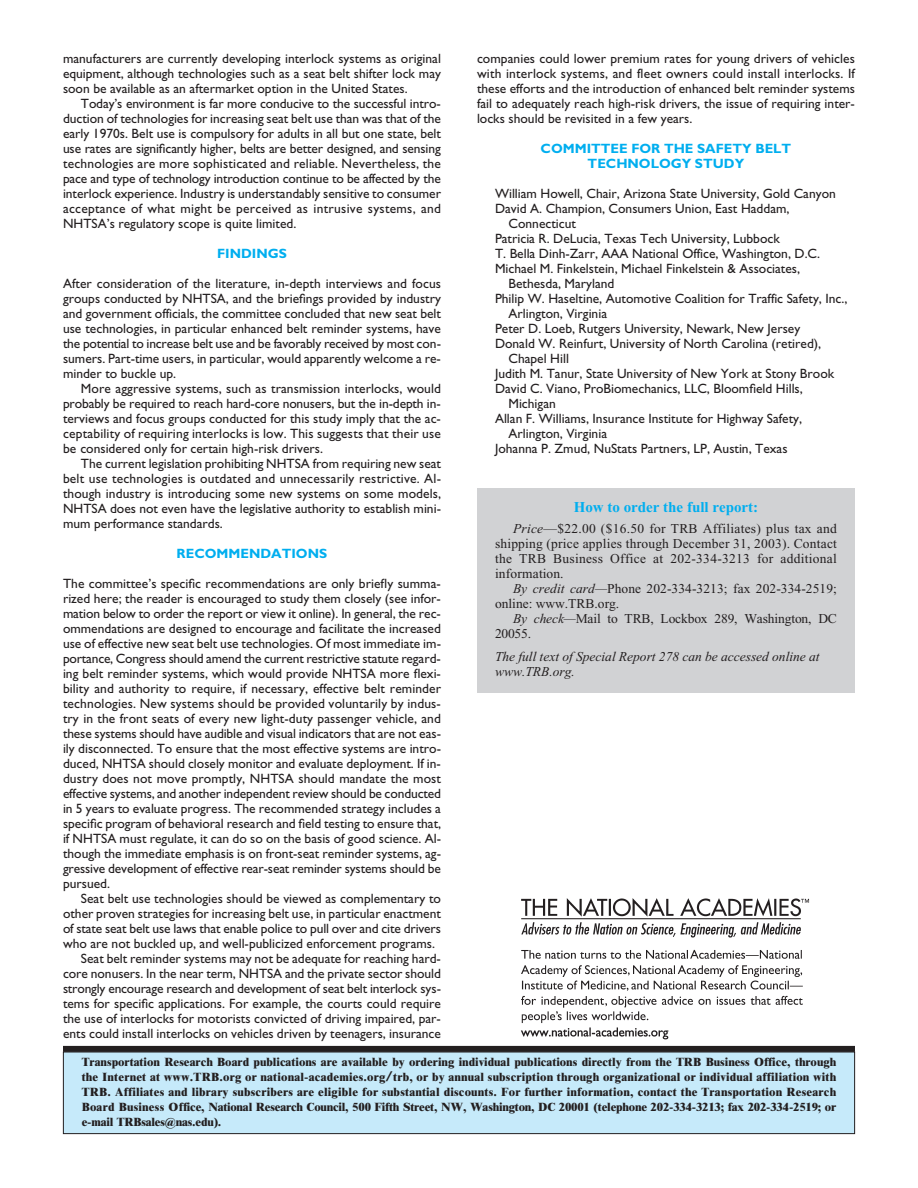
<style>
.page{position:relative;width:918px;height:1188px;background:#fff}
.page>*{position:absolute;margin:0;border:0;box-sizing:border-box;transform-origin:0 0}
.t1{font:700 15px "Times New Roman";color:#00aeef}
.t2{font:13.5px/15px "Gill Sans";color:#231f20;text-align:justify}
.t3{font:13.5px/15px "Times New Roman";letter-spacing:.005em;color:#231f20}
.t4{font:700 13.5px/15px "Gill Sans";color:#00aeef;text-align:center}
.t5{font:italic 13.5px/15px "Times New Roman";color:#231f20}
.t6{font:800 12px/15px "Times New Roman";letter-spacing:-.015em;color:#231f20;text-align:justify}
.s1{font-style:italic}
</style>
<div class="page">
<div style="left:477px;top:488px;width:378px;height:205px;background:#d1d2d4"></div>
<img style="left:521px;top:898px;width:289px;height:142px">
<div style="left:63px;top:1052px;width:792px;height:82px;background:#c6eafa"></div>
<div style="left:63px;top:1052px;width:792px;height:82px;border:1px solid #231f20"></div>
<div style="left:63px;top:1046px;width:792px;height:6px;background:#231f20"></div>
<p class="t2" style="left:63px;top:53px;width:380px">manufacturers are currently developing interlock systems as original equipment, although technologies such as a seat belt shifter lock may soon be available as an aftermarket option in the United States.</p>
<p class="t2" style="left:63px;top:98px;width:380px;text-indent:18px">Today’s environment is far more conducive to the successful intro&shy;duction of technologies for increasing seat belt use than was that of the early 1970s. Belt use is compulsory for adults in all but one state, belt use rates are significantly higher, belts are better designed, and sensing technologies are more sophisticated and reliable. Nevertheless, the pace and type of technology introduction continue to be affected by the interlock experience. Industry is understandably sensitive to consumer acceptance of what might be perceived as intrusive systems, and NHTSA’s regulatory scope is quite limited.</p>
<p class="t4" style="left:217px;top:248px;width:71px">FINDINGS</p>
<p class="t2" style="left:63px;top:278px;width:380px">After consideration of the literature, in-depth interviews and focus groups conducted by NHTSA, and the briefings provided by industry and government officials, the committee concluded that new seat belt use technologies, in particular enhanced belt reminder systems, have the potential to increase belt use and be favorably received by most con&shy;sumers. Part-time users, in particular, would apparently welcome a re&shy;minder to buckle up.</p>
<p class="t2" style="left:63px;top:383px;width:380px;text-indent:18px">More aggressive systems, such as transmission interlocks, would probably be required to reach hard-core nonusers, but the in-depth in&shy;terviews and focus groups conducted for this study imply that the ac&shy;ceptability of requiring interlocks is low. This suggests that their use be considered only for certain high-risk drivers.</p>
<p class="t2" style="left:63px;top:458px;width:380px;text-indent:18px">The current legislation prohibiting NHTSA from requiring new seat belt use technologies is outdated and unnecessarily restrictive. Al&shy;though industry is introducing some new systems on some models, NHTSA does not even have the legislative authority to establish mini&shy;mum performance standards.</p>
<p class="t4" style="left:177px;top:548px;width:152px">RECOMMENDATIONS</p>
<p class="t2" style="left:63px;top:578px;width:380px">The committee’s specific recommendations are only briefly summa&shy;rized here; the reader is encouraged to study them closely (see infor&shy;mation below to order the report or view it online). In general, the rec&shy;ommendations are designed to encourage and facilitate the increased use of effective new seat belt use technologies. Of most immediate im&shy;portance, Congress should amend the current restrictive statute regard&shy;ing belt reminder systems, which would provide NHTSA more flexi&shy;bility and authority to require, if necessary, effective belt reminder technologies. New systems should be provided voluntarily by indus&shy;try in the front seats of every new light-duty passenger vehicle, and these systems should have audible and visual indicators that are not eas&shy;ily disconnected. To ensure that the most effective systems are intro&shy;duced, NHTSA should closely monitor and evaluate deployment. If in&shy;dustry does not move promptly, NHTSA should mandate the most effective systems, and another independent review should be conducted in 5 years to evaluate progress. The recommended strategy includes a specific program of behavioral research and field testing to ensure that, if NHTSA must regulate, it can do so on the basis of good science. Al&shy;though the immediate emphasis is on front-seat reminder systems, ag&shy;gressive development of effective rear-seat reminder systems should be pursued.</p>
<p class="t2" style="left:81px;top:893px;width:362px">Seat belt use technologies should be viewed as complementary to</p>
<p class="t2" style="left:63px;top:908px;width:380px">other proven strategies for increasing belt use, in particular enactment</p>
<p class="t2" style="left:63px;top:923px;width:380px">of state seat belt use laws that enable police to pull over and cite drivers</p>
<p class="t2" style="left:63px;top:938px;width:373px">who are not buckled up, and well-publicized enforcement programs.</p>
<p class="t2" style="left:81px;top:953px;width:362px">Seat belt reminder systems may not be adequate for reaching hard-</p>
<p class="t2" style="left:63px;top:968px;width:380px">core nonusers. In the near term, NHTSA and the private sector should</p>
<p class="t2" style="left:63px;top:983px;width:380px">strongly encourage research and development of seat belt interlock sys-</p>
<p class="t2" style="left:63px;top:998px;width:380px">tems for specific applications. For example, the courts could require</p>
<p class="t2" style="left:63px;top:1013px;width:380px">the use of interlocks for motorists convicted of driving impaired, par-</p>
<p class="t2" style="left:63px;top:1028px;width:380px">ents could install interlocks on vehicles driven by teenagers, insurance</p>
<p class="t2" style="left:477px;top:53px;width:380px">companies could lower premium rates for young drivers of vehicles with interlock systems, and fleet owners could install interlocks. If these efforts and the introduction of enhanced belt reminder systems fail to adequately reach high-risk drivers, the issue of requiring inter&shy;locks should be revisited in a few years.</p>
<p class="t4" style="left:541px;top:143px;width:252px">COMMITTEE FOR THE SAFETY BELT<br>TECHNOLOGY STUDY</p>
<p class="t2" style="left:495px;top:188px;width:342px">William Howell, Chair, Arizona State University, Gold Canyon</p>
<p class="t2" style="left:495px;top:203px;width:296px">David A. Champion, Consumers Union, East Haddam,</p>
<p class="t2" style="left:508px;top:218px;width:69px">Connecticut</p>
<p class="t2" style="left:495px;top:233px;width:286px">Patricia R. DeLucia, Texas Tech University, Lubbock</p>
<p class="t2" style="left:495px;top:248px;width:327px">T. Bella Dinh-Zarr, AAA National Office, Washington, D.C.</p>
<p class="t2" style="left:495px;top:263px;width:307px">Michael M. Finkelstein, Michael Finkelstein &amp; Associates,</p>
<p class="t2" style="left:508px;top:278px;width:108px">Bethesda, Maryland</p>
<p class="t2" style="left:495px;top:293px;width:354px">Philip W. Haseltine, Automotive Coalition for Traffic Safety, Inc.,</p>
<p class="t2" style="left:508px;top:308px;width:100px">Arlington, Virginia</p>
<p class="t2" style="left:495px;top:323px;width:307px">Peter D. Loeb, Rutgers University, Newark, New Jersey</p>
<p class="t2" style="left:495px;top:338px;width:328px">Donald W. Reinfurt, University of North Carolina (retired),</p>
<p class="t2" style="left:508px;top:353px;width:62px">Chapel Hill</p>
<p class="t2" style="left:495px;top:368px;width:341px">Judith M. Tanur, State University of New York at Stony Brook</p>
<p class="t2" style="left:495px;top:383px;width:309px">David C. Viano, ProBiomechanics, LLC, Bloomfield Hills,</p>
<p class="t2" style="left:508px;top:398px;width:49px">Michigan</p>
<p class="t2" style="left:495px;top:413px;width:309px">Allan F. Williams, Insurance Institute for Highway Safety,</p>
<p class="t2" style="left:508px;top:428px;width:100px">Arlington, Virginia</p>
<p class="t2" style="left:495px;top:443px;width:294px">Johanna P. Zmud, NuStats Partners, LP, Austin, Texas</p>
<p class="t1" style="left:574px;top:502px;width:186px">How to order the full report:</p>
<p class="t3" style="left:495px;top:523px;width:343px;text-align:justify;text-indent:18px"><span class="s1">Price</span>—$22.00 ($16.50 for TRB Affiliates) plus tax and shipping (price applies through December 31, 2003). Contact the TRB Business Office at 202-334-3213 for additional information.</p>
<p class="t3" style="left:495px;top:583px;width:343px;text-indent:18px"><span class="s1">By credit card—</span>Phone 202-334-3213; fax 202-334-2519; online: www.TRB.org.</p>
<p class="t3" style="left:495px;top:613px;width:343px;text-indent:18px"><span class="s1">By check—</span>Mail to TRB, Lockbox 289, Washington, DC<br>20055.</p>
<p class="t5" style="left:495px;top:650px;width:326px">The full text of Special Report 278 can be accessed online at www.TRB.org.</p>
<p class="t6" style="left:82px;top:1055px;width:756px">Transportation Research Board publications are available by ordering individual publications directly from the TRB Business Office, through the Internet at www.TRB.org or national-academies.org/trb, or by annual subscription through organizational or individual affiliation with TRB. Affiliates and library subscribers are eligible for substantial discounts. For further information, contact the Transportation Research Board Business Office, National Research Council, 500 Fifth Street, NW, Washington, DC 20001 (telephone 202-334-3213; fax 202-334-2519; or e-mail TRBsales@nas.edu).</p>
</div>
